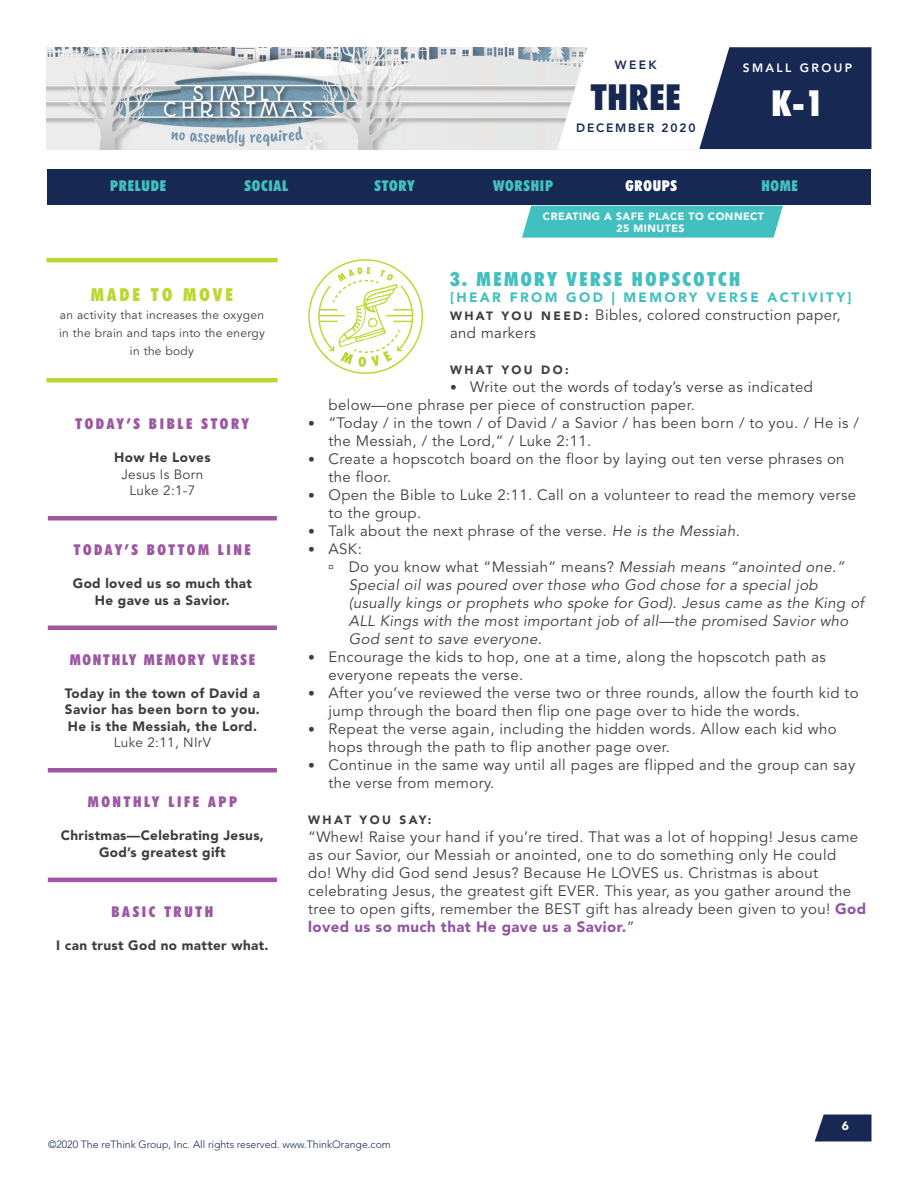
<style>
.page{position:relative;width:918px;height:1188px;background:#fff}
.page>*{position:absolute;margin:0;border:0;box-sizing:border-box;transform-origin:0 0}
.t1{font:900 condensed 36px "Futura BT";letter-spacing:.025em;color:#172953}
.t2{font:900 condensed 36px "Futura BT";color:#fff}
.Paragraph_Style_1{font:900 condensed 19.5px "Futura BT";letter-spacing:.125em;color:#42c0bf}
.t3{font:900 condensed 18px "Futura BT";letter-spacing:.175em;color:#bed633}
.Paragraph_Style_1-2{font:15px/18px "Avenir LT Std";letter-spacing:.025em;color:#3e3e3f}
.t4{font:italic 15px/18px "Avenir LT Std";letter-spacing:.025em;color:#3e3e3f}
.t5{font:900 condensed 15px "Futura BT";letter-spacing:.17em;color:#9d57a3}
.t6{font:900 condensed 15px "Futura BT";letter-spacing:.05em;color:#42c0bf}
.t7{font:900 condensed 15px "Futura BT";letter-spacing:.12em;color:#9d57a3}
.t8{font:900 condensed 15px "Futura BT";letter-spacing:.05em;color:#fff}
.t9{font:900 13.5px/16.5px "Avenir LT Std";letter-spacing:.025em;color:#3e3e3f;text-align:center}
.t10{font:13.5px/16.5px "Avenir LT Std";letter-spacing:.025em;color:#3e3e3f;text-align:center}
.Paragraph_Style_1-3{font:900 13.5px "Avenir LT Std";letter-spacing:.175em;color:#42c0bf}
.t11{font:12px/18px "Avenir LT Std";letter-spacing:.025em;color:#3e3e3f;text-align:center}
.Paragraph_Style_1-4{font:900 12px "Avenir LT Std";letter-spacing:.2em;color:#3e3e3f}
.t12{font:800 12px "Avenir LT Std";letter-spacing:.15em;color:#172953}
.t13{font:800 12px "Avenir LT Std";letter-spacing:.2em;color:#fff}
.t14{font:900 12px "Avenir LT Std";color:#fff}
.t15{font:300 10.5px "Avenir LT Std";color:#172953}
.t16{font:900 10.5px/12px "Avenir LT Std";letter-spacing:.05em;color:#fff;text-align:center}
.s1{font-weight:900;font-size:12px}
.s2{font-family:"Avenir";font-size:13.5px}
.s3{font-style:italic}
.s4{font-style:normal}
.s5{font-weight:900;color:#9255a2}
</style>
<div class="page">
<img style="left:46px;top:47px;width:511px;height:102px">
<svg style="left:557px;top:47px;width:315px;height:103px"></svg>
<svg style="left:815px;top:1114px;width:57px;height:28px;background:#314166"></svg>
<hr style="left:48px;top:768px;width:229px;height:4px;background:#9d57a3">
<hr style="left:48px;top:516px;width:229px;height:4px;background:#9d57a3">
<hr style="left:48px;top:626px;width:229px;height:4px;background:#9d57a3">
<hr style="left:48px;top:878px;width:229px;height:4px;background:#9d57a3">
<svg style="left:308px;top:259px;width:115px;height:115px"></svg>
<div style="left:522px;top:206px;width:261px;height:32px;background:#42c0bf"></div>
<div style="left:47px;top:170px;width:824px;height:36px;background:#172953"></div>
<hr style="left:46px;top:378px;width:232px;height:4px;background:#bed633">
<hr style="left:46px;top:258px;width:232px;height:4px;background:#bed633">
<p class="t12" style="left:615px;top:58px;width:43px">WEEK</p>
<p class="t13" style="left:743px;top:61px;width:111px">SMALL GROUP</p>
<h1 class="t1" style="left:591px;top:75px;width:91px">THREE</h1>
<h1 class="t2" style="left:772px;top:81px;width:54px">K-1</h1>
<p class="t12" style="left:576px;top:121px;width:121px">DECEMBER 2020</p>
<p class="t6" style="left:110px;top:177px;width:57px">PRELUDE</p>
<p class="t6" style="left:245px;top:177px;width:45px">SOCIAL</p>
<p class="t6" style="left:375px;top:177px;width:42px">STORY</p>
<p class="t6" style="left:493px;top:177px;width:62px">WORSHIP</p>
<p class="t8" style="left:626px;top:177px;width:53px">GROUPS</p>
<p class="t6" style="left:761px;top:177px;width:38px">HOME</p>
<p class="t3" style="left:91px;top:284px;width:144px">MADE TO MOVE</p>
<p class="t11" style="left:59px;top:306px;width:207px">an activity that increases the oxygen in the brain and taps into the energy in the body</p>
<p class="t5" style="left:76px;top:415px;width:175px">TODAY’S BIBLE STORY</p>
<p class="t9" style="left:114px;top:449px;width:98px">How He Loves</p>
<p class="t10" style="left:121px;top:466px;width:83px">Jesus Is Born<br>Luke 2:1-7</p>
<p class="t5" style="left:74px;top:541px;width:178px">TODAY’S BOTTOM LINE</p>
<p class="t9" style="left:73px;top:575px;width:181px">God loved us so much that<br>He gave us a Savior.</p>
<p class="t7" style="left:70px;top:650px;width:187px">MONTHLY MEMORY VERSE</p>
<p class="t9" style="left:65px;top:685px;width:197px;text-align:justify">Today in the town of David a Savior has been born to you.<br>He is the Messiah, the Lord.</p>
<p class="t10" style="left:114px;top:735px;width:99px">Luke 2:11, NIrV</p>
<p class="t5" style="left:88px;top:793px;width:151px">MONTHLY LIFE APP</p>
<p class="t9" style="left:61px;top:827px;width:205px">Christmas—Celebrating Jesus,<br>God’s greatest gift</p>
<p class="t5" style="left:112px;top:902px;width:103px">BASIC TRUTH</p>
<p class="t9" style="left:56px;top:937px;width:214px">I can trust God no matter what.</p>
<p class="t16" style="left:543px;top:210px;width:223px">CREATING A SAFE PLACE TO CONNECT<br>25 MINUTES</p>
<p class="Paragraph_Style_1" style="left:450px;top:267px;width:292px">3. MEMORY VERSE HOPSCOTCH</p>
<p class="Paragraph_Style_1-3" style="left:450px;top:289px;width:403px">[HEAR FROM GOD | MEMORY VERSE ACTIVITY]</p>
<p class="Paragraph_Style_1-2" style="left:450px;top:306px;width:392px"><span class="s1">W H AT Y O U N E E D :</span> Bibles, colored construction paper, and markers</p>
<p class="Paragraph_Style_1-4" style="left:450px;top:363px;width:120px">WHAT YOU DO:</p>
<p class="Paragraph_Style_1-2" style="left:328px;top:378px;width:486px;text-indent:122px"><span class="s2">•</span> Write out the words of today’s verse as indicated below—one phrase per piece of construction paper.</p>
<p class="Paragraph_Style_1-2" style="left:328px;top:414px;width:532px;text-indent:-20px"><span class="s2">•</span> “Today / in the town / of David / a Savior / has been born / to you. / He is / the Messiah, / the Lord,” / Luke 2:11.</p>
<p class="Paragraph_Style_1-2" style="left:328px;top:450px;width:518px;text-indent:-20px"><span class="s2">•</span> Create a hopscotch board on the floor by laying out ten verse phrases on the floor.</p>
<p class="Paragraph_Style_1-2" style="left:328px;top:486px;width:529px;text-indent:-20px"><span class="s2">•</span> Open the Bible to Luke 2:11. Call on a volunteer to read the memory verse to the group.</p>
<p class="Paragraph_Style_1-2" style="left:308px;top:522px;width:433px"><span class="s2">•</span> Talk about the next phrase of the verse. <span class="s3">He is the Messiah.</span></p>
<p class="Paragraph_Style_1-2" style="left:308px;top:540px;width:55px"><span class="s2">•</span> ASK:</p>
<p class="t4" style="left:349px;top:558px;width:517px"><span class="s4">Do you know what “Messiah” means?</span> Messiah means “anointed one.” Special oil was poured over those who God chose for a special job (usually kings or prophets who spoke for God). Jesus came as the King of ALL Kings with the most important job of all—the promised Savior who God sent to save everyone.</p>
<p class="Paragraph_Style_1-2" style="left:328px;top:648px;width:499px;text-indent:-20px"><span class="s2">•</span> Encourage the kids to hop, one at a time, along the hopscotch path as everyone repeats the verse.</p>
<p class="Paragraph_Style_1-2" style="left:328px;top:684px;width:532px;text-indent:-20px"><span class="s2">•</span> After you’ve reviewed the verse two or three rounds, allow the fourth kid to jump through the board then flip one page over to hide the words.</p>
<p class="Paragraph_Style_1-2" style="left:328px;top:720px;width:510px;text-indent:-20px"><span class="s2">•</span> Repeat the verse again, including the hidden words. Allow each kid who hops through the path to flip another page over.</p>
<p class="Paragraph_Style_1-2" style="left:328px;top:756px;width:528px;text-indent:-20px"><span class="s2">•</span> Continue in the same way until all pages are flipped and the group can say the verse from memory.</p>
<p class="Paragraph_Style_1-4" style="left:308px;top:813px;width:125px">WHAT YOU SAY:</p>
<p class="Paragraph_Style_1-2" style="left:308px;top:828px;width:559px">“Whew! Raise your hand if you’re tired. That was a lot of hopping! Jesus came as our Savior, our Messiah or anointed, one to do something only He could<br>do! Why did God send Jesus? Because He LOVES us. Christmas is about celebrating Jesus, the greatest gift EVER. This year, as you gather around the tree to open gifts, remember the BEST gift has already been given to you! <span class="s5">God loved us so much that He gave us a Savior.</span>”</p>
<p class="t14" style="left:842px;top:1118px;width:9px">6</p>
<p class="t15" style="left:48px;top:1138px;width:344px">©2020 The reThink Group, Inc. All rights reserved. www.ThinkOrange.com</p>
</div>
